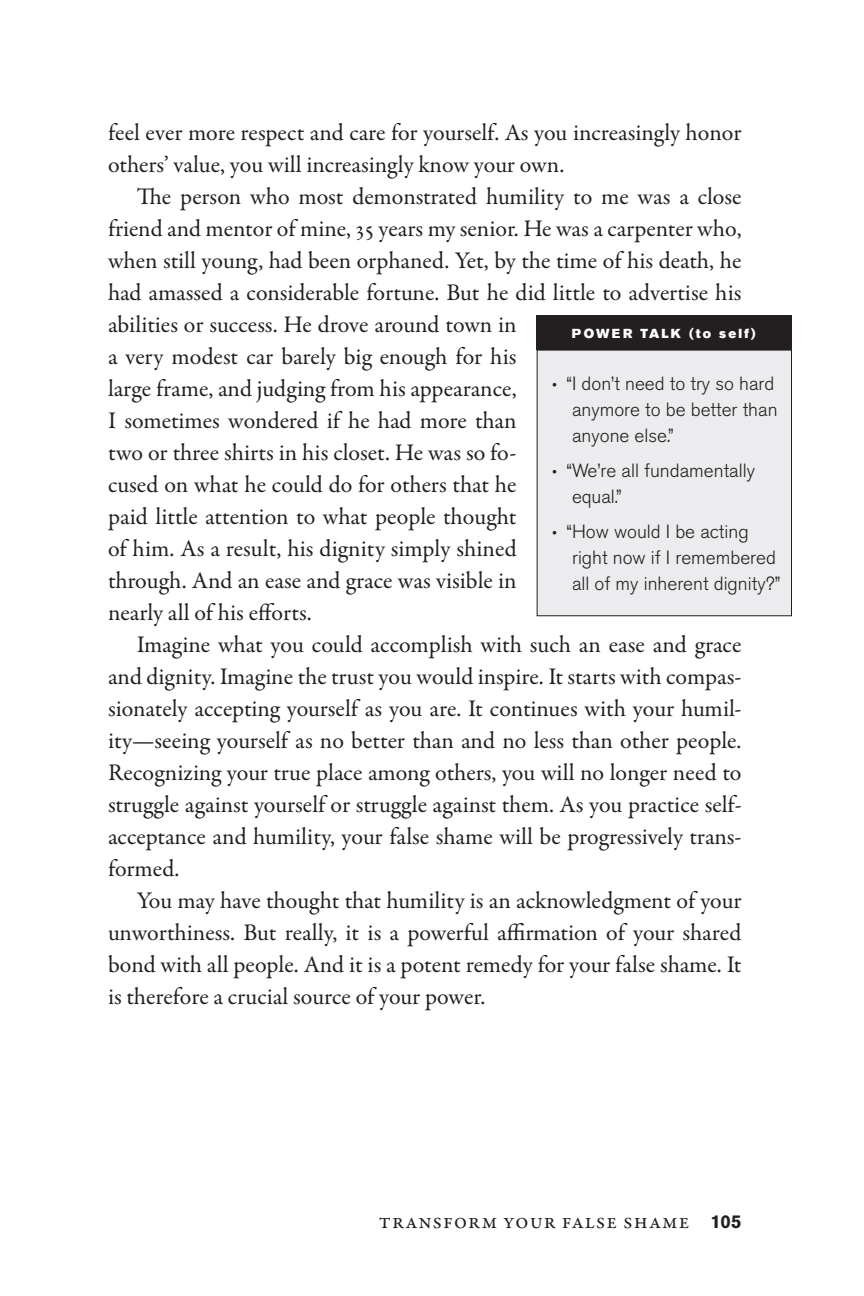
<style>
.page{position:relative;width:864px;height:1296px;background:#fff}
.page>*{position:absolute;margin:0;border:0;box-sizing:border-box;transform-origin:0 0}
.t1{font:24px/32px "Garamond Premr Pro";color:#231f20}
.t2{font:22px "Garamond Premr Pro";letter-spacing:.2em;color:#231f20}
.t3{font:300 19px/26px "Akzidenz Grotesk BE";color:#231f20}
.t4{font:13px "Akzidenz Grotesk Pro Super";letter-spacing:.16em;color:#fff}
.s1{font-size:15px}
.s2{font-family:"Akzidenz Grotesk Pro";font-weight:700;font-size:18.4px}
</style>
<div class="page">
<div style="left:537px;top:350px;width:255px;height:266px;background:#ececee"></div>
<div style="left:537px;top:350px;width:255px;height:266px;border:1px solid #231f20"></div>
<div style="left:537px;top:315px;width:255px;height:35px;background:#231f20"></div>
<p class="t1" style="left:108px;top:117px;width:635px">feel ever more respect and care for yourself. As you increasingly honor others’ value, you will increasingly know your own.</p>
<p class="t1" style="left:108px;top:181px;width:635px;text-indent:29px">The person who most demonstrated humility to me was a close friend and mentor of mine, 35 years my senior. He was a carpenter who, when still young, had been orphaned. Yet, by the time of his death, he had amassed a considerable fortune. But he did little to advertise his abilities or success. He drove around town in<br>a very modest car barely big enough for his<br>large frame, and judging from his appearance,<br>I sometimes wondered if he had more than<br>two or three shirts in his closet. He was so fo-<br>cused on what he could do for others that he<br>paid little attention to what people thought<br>of him. As a result, his dignity simply shined<br>through. And an ease and grace was visible in<br>nearly all of his efforts.</p>
<p class="t1" style="left:108px;top:629px;width:635px;text-align:justify;text-indent:29px">Imagine what you could accomplish with such an ease and grace and dignity. Imagine the trust you would inspire. It starts with compas&shy;sionately accepting yourself as you are. It continues with your humil&shy;ity—seeing yourself as no better than and no less than other people.<br>Recognizing your true place among others, you will no longer need to struggle against yourself or struggle against them. As you practice self&shy;acceptance and humility, your false shame will be progressively trans&shy;formed.</p>
<p class="t1" style="left:108px;top:885px;width:635px;text-align:justify;text-indent:29px">You may have thought that humility is an acknowledgment of your unworthiness. But really, it is a powerful affirmation of your shared bond with all people. And it is a potent remedy for your false shame. It is therefore a crucial source of your power.</p>
<p class="t4" style="left:572px;top:325px;width:185px">POWER TALK (to self)</p>
<p class="t3" style="left:572px;top:371px;width:207px;text-indent:-20px"><span class="s1">•</span> “I don’t need to try so hard anymore to be better than anyone else.”</p>
<p class="t3" style="left:572px;top:458px;width:184px;text-indent:-20px"><span class="s1">•</span> “We’re all fundamentally equal.”</p>
<p class="t3" style="left:572px;top:518px;width:210px;text-indent:-20px"><span class="s1">•</span> “How would I be acting right now if I remembered all of my inherent dignity?”</p>
<p class="t2" style="left:379px;top:1208px;width:364px">transform your false shame <span class="s2">105</span></p>
</div>
